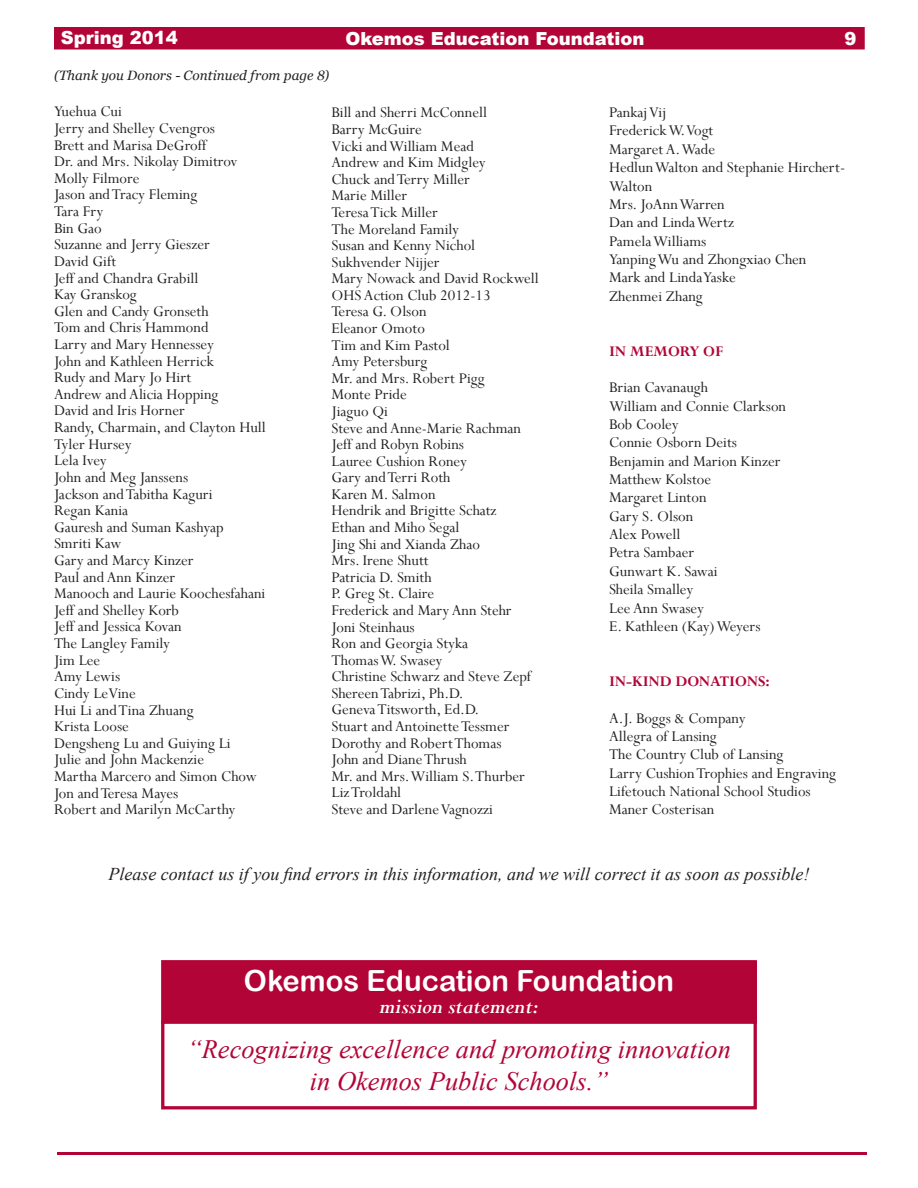
<style>
.page{position:relative;width:918px;height:1188px;background:#fff}
.page>*{position:absolute;margin:0;border:0;box-sizing:border-box;transform-origin:0 0}
.t1{font:29.1px "Arial Rounded MT Bold";color:#fff}
.t2{font:italic 26.4px/31.8px "Times New Roman";color:#b30437;text-align:center}
.t3{font:italic 700 21.9px "Perpetua";color:#fff}
.t4{font:italic 18px "Times New Roman";color:#231f20}
.t5{font:900 18px "Arial";color:#fff}
.t6{font:16.5px/16.6px "Perpetua";color:#231f20}
.t7{font:700 16.5px "Perpetua";color:#b30437}
.t8{font:italic 13.5px "Georgia";color:#231f20}
</style>
<div class="page">
<div style="left:54px;top:27px;width:811px;height:23px;background:#b30437;border:2px solid #b30437"></div>
<hr style="left:57px;top:1152px;width:810px;height:3px;background:#b30437">
<div style="left:162px;top:961px;width:594px;height:62px;background:#b30437"></div>
<div style="left:161px;top:960px;width:596px;height:64px;border:2px solid #b30437"></div>
<div style="left:161px;top:1020px;width:596px;height:89px;border:3px solid #b30437"></div>
<p class="t5" style="left:61px;top:25px;width:119px">Spring 2014</p>
<p class="t5" style="left:345px;top:25px;width:301px">Okemos Education Foundation</p>
<p class="t5" style="left:844px;top:25px;width:14px">9</p>
<p class="t8" style="left:54px;top:66px;width:277px">(Thank you Donors - Continued from page 8)</p>
<p class="t6" style="left:54px;top:103px;width:213px">Yuehua Cui<br>Jerry and Shelley Cvengros<br>Brett and Marisa DeGroff<br>Dr. and Mrs. Nikolay Dimitrov<br>Molly Filmore<br>Jason andTracy Fleming<br>Tara Fry<br>Bin Gao<br>Suzanne and Jerry Gieszer<br>David Gift<br>Jeff and Chandra Grabill<br>Kay Granskog<br>Glen and Candy Gronseth<br>Tom and Chris Hammond<br>Larry and Mary Hennessey<br>John and Kathleen Herrick<br>Rudy and Mary Jo Hirt<br>Andrew and Alicia Hopping<br>David and Iris Horner<br>Randy, Charmain, and Clayton Hull<br>Tyler Hursey<br>Lela Ivey<br>John and Meg Janssens<br>Jackson andTabitha Kaguri<br>Regan Kania<br>Gauresh and Suman Kashyap<br>Smriti Kaw<br>Gary and Marcy Kinzer<br>Paul and Ann Kinzer<br>Manooch and Laurie Koochesfahani<br>Jeff and Shelley Korb<br>Jeff and Jessica Kovan<br>The Langley Family<br>Jim Lee<br>Amy Lewis<br>Cindy LeVine<br>Hui Li andTina Zhuang<br>Krista Loose<br>Dengsheng Lu and Guiying Li<br>Julie and John Mackenzie<br>Martha Marcero and Simon Chow<br>Jon andTeresa Mayes<br>Robert and Marilyn McCarthy</p>
<p class="t6" style="left:331px;top:104px;width:209px">Bill and Sherri McConnell<br>Barry McGuire<br>Vicki andWilliam Mead<br>Andrew and Kim Midgley<br>Chuck andTerry Miller<br>Marie Miller<br>TeresaTick Miller<br>The Moreland Family<br>Susan and Kenny Nichol<br>Sukhvender Nijjer<br>Mary Nowack and David Rockwell<br>OHS Action Club 2012-13<br>Teresa G. Olson<br>Eleanor Omoto<br>Tim and Kim Pastol<br>Amy Petersburg<br>Mr. and Mrs. Robert Pigg<br>Monte Pride<br>Jiaguo Qi<br>Steve and Anne-Marie Rachman<br>Jeff and Robyn Robins<br>Lauree Cushion Roney<br>Gary andTerri Roth<br>Karen M. Salmon<br>Hendrik and Brigitte Schatz<br>Ethan and Miho Segal<br>Jing Shi and Xianda Zhao<br>Mrs. Irene Shutt<br>Patricia D. Smith<br>P. Greg St. Claire<br>Frederick and Mary Ann Stehr<br>Joni Steinhaus<br>Ron and Georgia Styka<br>ThomasW. Swasey<br>Christine Schwarz and Steve Zepf<br>ShereenTabrizi, Ph.D.<br>GenevaTitsworth, Ed.D.<br>Stuart and AntoinetteTessmer<br>Dorothy and RobertThomas<br>John and DianeThrush<br>Mr. and Mrs.William S.Thurber<br>LizTroldahl<br>Steve and DarleneVagnozzi</p>
<p class="t6" style="left:609px;top:103px;width:238px;line-height:18.3px">PankajVij<br>FrederickW.Vogt<br>Margaret A.Wade<br>HedlunWalton and Stephanie Hirchert-<br>Walton<br>Mrs. JoAnnWarren<br>Dan and LindaWertz<br>PamelaWilliams<br>YanpingWu and Zhongxiao Chen<br>Mark and LindaYaske<br>Zhenmei Zhang</p>
<p class="t7" style="left:609px;top:341px;width:115px">IN MEMORY OF</p>
<p class="t6" style="left:609px;top:378px;width:179px;line-height:18.3px">Brian Cavanaugh<br>William and Connie Clarkson<br>Bob Cooley<br>Connie Osborn Deits<br>Benjamin and Marion Kinzer<br>Matthew Kolstoe<br>Margaret Linton<br>Gary S. Olson<br>Alex Powell<br>Petra Sambaer<br>Gunwart K. Sawai<br>Sheila Smalley<br>Lee Ann Swasey<br>E. Kathleen (Kay)Weyers</p>
<p class="t7" style="left:609px;top:671px;width:162px">IN-KIND DONATIONS:</p>
<p class="t6" style="left:609px;top:708px;width:229px;line-height:18.3px">A.J. Boggs &amp; Company<br>Allegra of Lansing<br>The Country Club of Lansing<br>Larry CushionTrophies and Engraving<br>Lifetouch National School Studios<br>Maner Costerisan</p>
<p class="t4" style="left:108px;top:861px;width:703px">Please contact us if you find errors in this information, and we will correct it as soon as possible!</p>
<h1 class="t1" style="left:244px;top:964px;width:432px">Okemos Education Foundation</h1>
<h3 class="t3" style="left:380px;top:993px;width:160px">mission statement:</h3>
<h2 class="t2" style="left:187px;top:1033px;width:545px">“Recognizing excellence and promoting innovation in Okemos Public Schools.”</h2>
</div>
